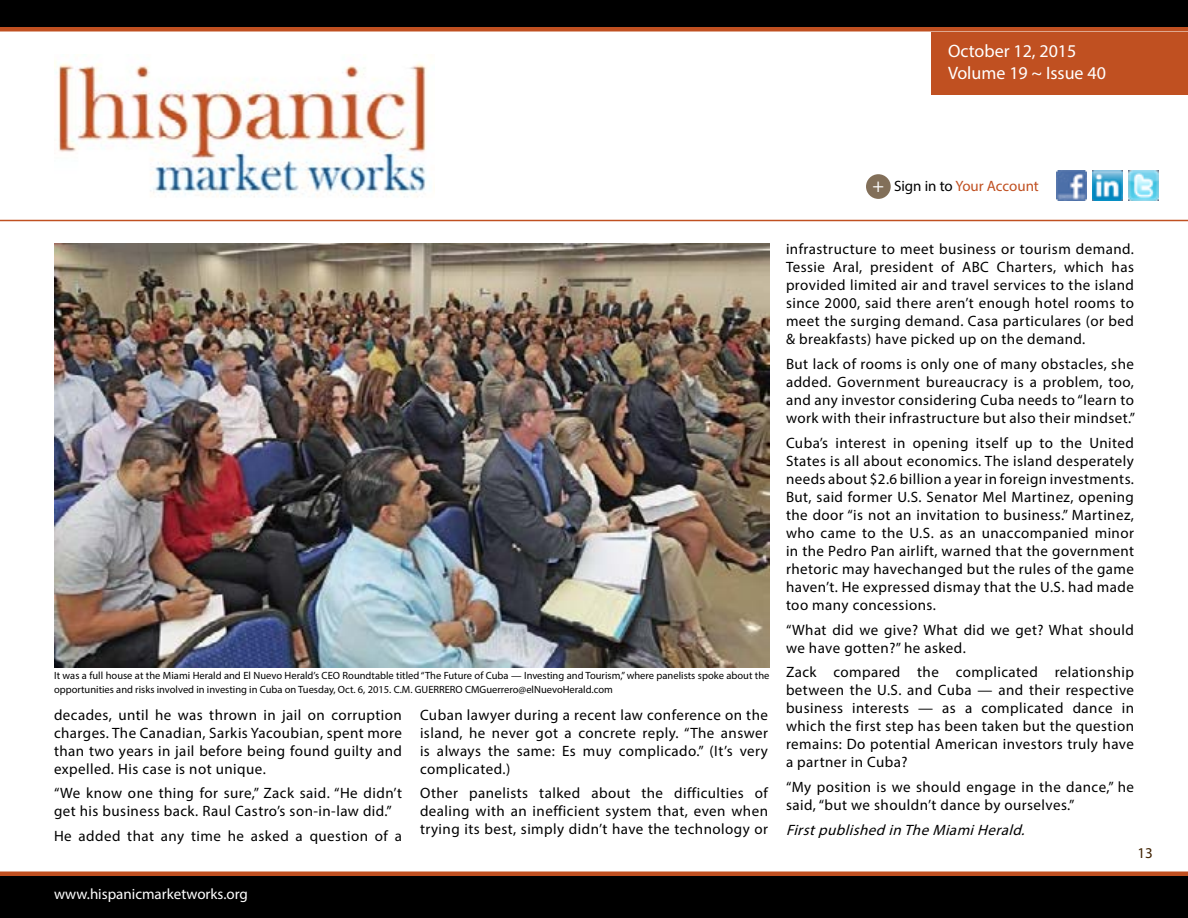
<style>
.page{position:relative;width:1188px;height:918px;background:#fff}
.page>*{position:absolute;margin:0;border:0;box-sizing:border-box;transform-origin:0 0}
.t1{font:18px/21.6px "Myriad Pro";color:#fff}
.t2{font:15px/18px "Myriad Pro";letter-spacing:.03em;color:#000;text-align:justify}
.t3{font:italic 15px "Myriad Pro";color:#000}
.t4{font:15px "Myriad Pro";color:#fff}
.t5{font:15px "Myriad Pro";color:#c05021}
.t6{font:15px "Myriad Pro";color:#3f2100}
.t7{font:10.5px/13.5px "Myriad Pro";color:#000}
.s1{font-size:19.5px;color:#fff}
.s2{color:#000}
</style>
<div class="page">
<div style="left:0;top:874px;width:1188px;height:44px;background:#000"></div>
<hr style="left:0;top:872px;width:1188px;height:4px;background:#c05021">
<div style="left:0;top:27px;width:1188px;height:5px;background:#c05021"></div>
<div style="left:932px;top:32px;width:256px;height:62px;background:#c05021"></div>
<img style="left:1057px;top:170px;width:30px;height:30px">
<img style="left:1129px;top:170px;width:30px;height:30px">
<img style="left:1093px;top:170px;width:30px;height:30px">
<div style="left:866px;top:174px;width:25px;height:25px;background:#826f59;border-radius:50%"></div>
<div style="left:0;top:0;width:1188px;height:27px;background:#000"></div>
<hr style="left:0;top:220px;width:1188px;height:1px;background:#c05021">
<img style="left:54px;top:54px;width:381px;height:144px">
<img style="left:55px;top:243px;width:715px;height:424px">
<p class="t1" style="left:948px;top:40px;width:159px">October 12, 2015<br>Volume 19 ~ Issue 40</p>
<p class="t5" style="left:872px;top:177px;width:168px"><span class="s1">+</span> <span class="s2">Sign in to</span> Your Account</p>
<p class="t7" style="left:54px;top:669px;width:717px">It was a full house at the Miami Herald and El Nuevo Herald’s CEO Roundtable titled “The Future of Cuba — Investing and Tourism,” where panelists spoke about the opportunities and risks involved in investing in Cuba on Tuesday, Oct. 6, 2015. C.M. GUERRERO CMGuerrero@elNuevoHerald.com</p>
<p class="t2" style="left:54px;top:705px;width:350px">decades, until he was thrown in jail on corruption charges. The Canadian, Sarkis Yacoubian, spent more than two years in jail before being found guilty and expelled. His case is not unique.</p>
<p class="t2" style="left:54px;top:784px;width:350px">“We know one thing for sure,” Zack said. “He didn’t get his business back. Raul Castro’s son-in-law did.”</p>
<p class="t2" style="left:54px;top:827px;width:350px">He added that any time he asked a question of a</p>
<p class="t4" style="left:54px;top:884px;width:195px">www.hispanicmarketworks.org</p>
<p class="t2" style="left:420px;top:705px;width:350px">Cuban lawyer during a recent law conference on the island, he never got a concrete reply. “The answer is always the same: Es muy complicado.” (It’s very complicated.)</p>
<p class="t2" style="left:420px;top:784px;width:350px">Other panelists talked about the difficulties of dealing with an inefficient system that, even when trying its best, simply didn’t have the technology or</p>
<p class="t2" style="left:786px;top:240px;width:350px">infrastructure to meet business or tourism demand.<br>Tessie Aral, president of ABC Charters, which has provided limited air and travel services to the island since 2000, said there aren’t enough hotel rooms to meet the surging demand. Casa particulares (or bed &amp; breakfasts) have picked up on the demand.</p>
<p class="t2" style="left:786px;top:355px;width:351px">But lack of rooms is only one of many obstacles, she added. Government bureaucracy is a problem, too, and any investor considering Cuba needs to “learn to work with their infrastructure but also their mindset.”</p>
<p class="t2" style="left:786px;top:433px;width:350px">Cuba’s interest in opening itself up to the United States is all about economics. The island desperately needs about $2.6 billion a year in foreign investments.<br>But, said former U.S. Senator Mel Martinez, opening the door “is not an invitation to business.” Martinez, who came to the U.S. as an unaccompanied minor in the Pedro Pan airlift, warned that the government rhetoric may havechanged but the rules of the game haven’t. He expressed dismay that the U.S. had made too many concessions.</p>
<p class="t2" style="left:786px;top:620px;width:350px">“What did we give? What did we get? What should we have gotten?” he asked.</p>
<p class="t2" style="left:786px;top:663px;width:350px">Zack compared the complicated relationship between the U.S. and Cuba — and their respective business interests — as a complicated dance in which the first step has been taken but the question remains: Do potential American investors truly have a partner in Cuba?</p>
<p class="t2" style="left:786px;top:778px;width:350px">“My position is we should engage in the dance,” he said, “but we shouldn’t dance by ourselves.”</p>
<p class="t3" style="left:786px;top:820px;width:245px">Firstpublished in TheMiamiHerald.</p>
<p class="t6" style="left:1137px;top:844px;width:17px">13</p>
</div>
